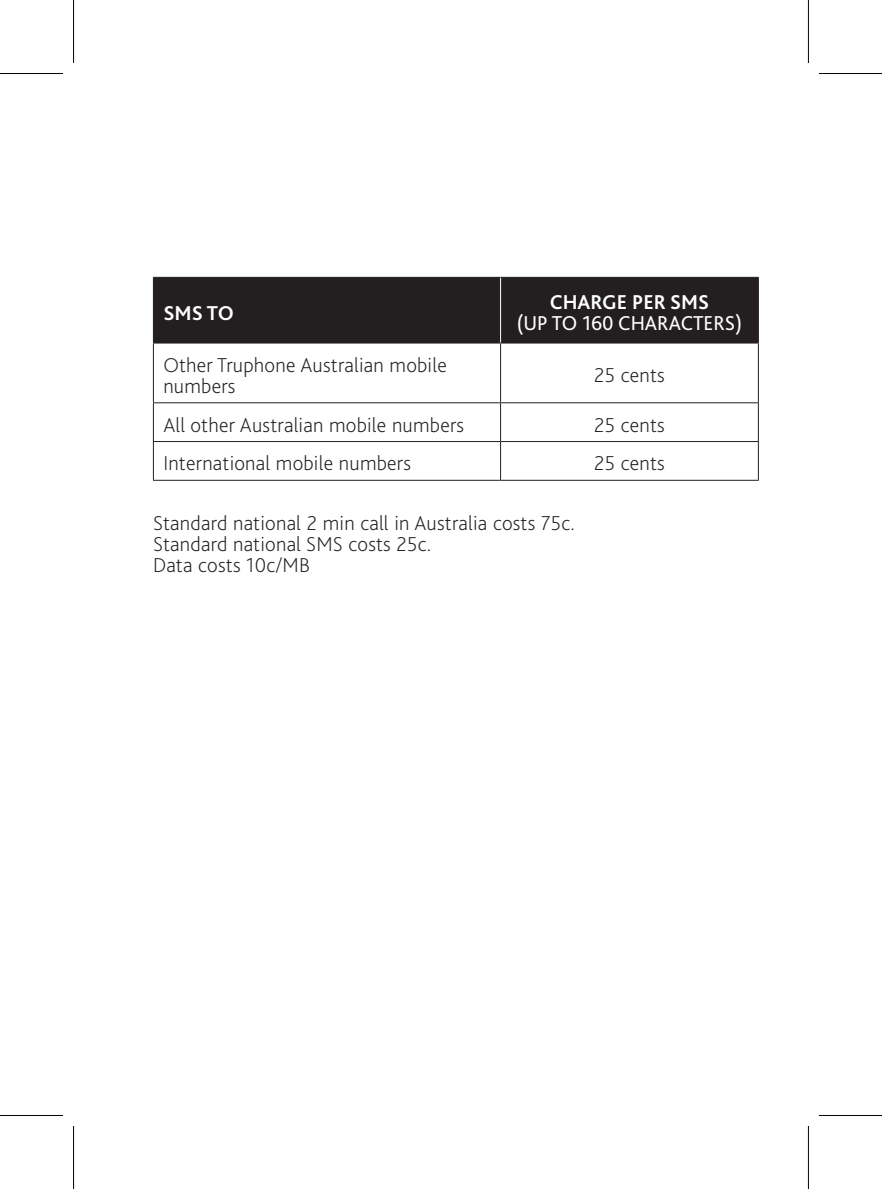
<style>
.page{position:relative;width:882px;height:1189px;background:#fff}
.page>*{position:absolute;margin:0;border:0;box-sizing:border-box;transform-origin:0 0}
.t1{font:200 21px/21px "Bliss 2";letter-spacing:.01em;color:#231f20}
.t2{font:21px "Bliss 2";color:#fff}
.t3{font:700 21px "Bliss 2";color:#fff}
</style>
<div class="page">
<div style="left:154px;top:278px;width:603px;height:64px;background:#231f20"></div>
<hr style="left:153px;top:343px;width:1px;height:59px;background:#231f20">
<hr style="left:500px;top:343px;width:1px;height:59px;background:#231f20">
<hr style="left:757px;top:343px;width:1px;height:59px;background:#231f20">
<hr style="left:153px;top:402px;width:347px;height:1px;background:#231f20">
<hr style="left:153px;top:403px;width:1px;height:38px;background:#231f20">
<hr style="left:500px;top:402px;width:258px;height:1px;background:#231f20">
<hr style="left:500px;top:403px;width:1px;height:38px;background:#231f20">
<hr style="left:757px;top:403px;width:1px;height:38px;background:#231f20">
<hr style="left:153px;top:441px;width:347px;height:1px;background:#231f20">
<hr style="left:153px;top:442px;width:1px;height:38px;background:#231f20">
<hr style="left:500px;top:441px;width:258px;height:1px;background:#231f20">
<hr style="left:500px;top:442px;width:1px;height:38px;background:#231f20">
<hr style="left:757px;top:442px;width:1px;height:38px;background:#231f20">
<hr style="left:153px;top:480px;width:347px;height:1px;background:#231f20">
<hr style="left:500px;top:480px;width:258px;height:1px;background:#231f20">
<hr style="left:153px;top:277px;width:347px;height:1px;background:#231f20">
<hr style="left:153px;top:278px;width:1px;height:65px;background:#231f20">
<hr style="left:500px;top:277px;width:258px;height:1px;background:#231f20">
<hr style="left:153px;top:342px;width:347px;height:2px;background:#231f20">
<hr style="left:500px;top:342px;width:258px;height:2px;background:#231f20">
<hr style="left:500px;top:278px;width:1px;height:65px;background:#fff">
<hr style="left:757px;top:278px;width:1px;height:65px;background:#231f20">
<div style="left:71px;top:0;width:5px;height:63px;background:#f6f6f6"></div>
<div style="left:71px;top:1126px;width:5px;height:63px;background:#f6f6f6"></div>
<svg style="left:808px;top:0;width:1px;height:63px"></svg>
<svg style="left:808px;top:1126px;width:1px;height:63px"></svg>
<hr style="left:0;top:73px;width:63px;height:1px;background:#000">
<hr style="left:818px;top:73px;width:63px;height:1px;background:#000">
<hr style="left:0;top:1115px;width:63px;height:1px;background:#000">
<hr style="left:818px;top:1115px;width:63px;height:1px;background:#000">
<hr style="left:73px;top:0;width:1px;height:63px;background:#000">
<hr style="left:73px;top:1126px;width:1px;height:63px;background:#000">
<hr style="left:807px;top:0;width:1px;height:63px;background:#000">
<hr style="left:807px;top:1126px;width:1px;height:63px;background:#000">
<p class="t3" style="left:163px;top:300px;width:72px">SMS TO</p>
<p class="t3" style="left:549px;top:289px;width:161px">CHARGE PER SMS</p>
<p class="t2" style="left:516px;top:310px;width:226px">(UP TO 160 CHARACTERS)</p>
<p class="t1" style="left:163px;top:354px;width:285px">Other Truphone Australian mobile numbers</p>
<p class="t1" style="left:594px;top:364px;width:72px">25 cents</p>
<p class="t1" style="left:163px;top:414px;width:302px">All other Australian mobile numbers</p>
<p class="t1" style="left:594px;top:414px;width:72px">25 cents</p>
<p class="t1" style="left:163px;top:452px;width:249px">International mobile numbers</p>
<p class="t1" style="left:594px;top:452px;width:72px">25 cents</p>
<p class="t1" style="left:153px;top:512px;width:423px">Standard national 2 min call in Australia costs 75c.<br>Standard national SMS costs 25c.<br>Data costs 10c/MB</p>
</div>
